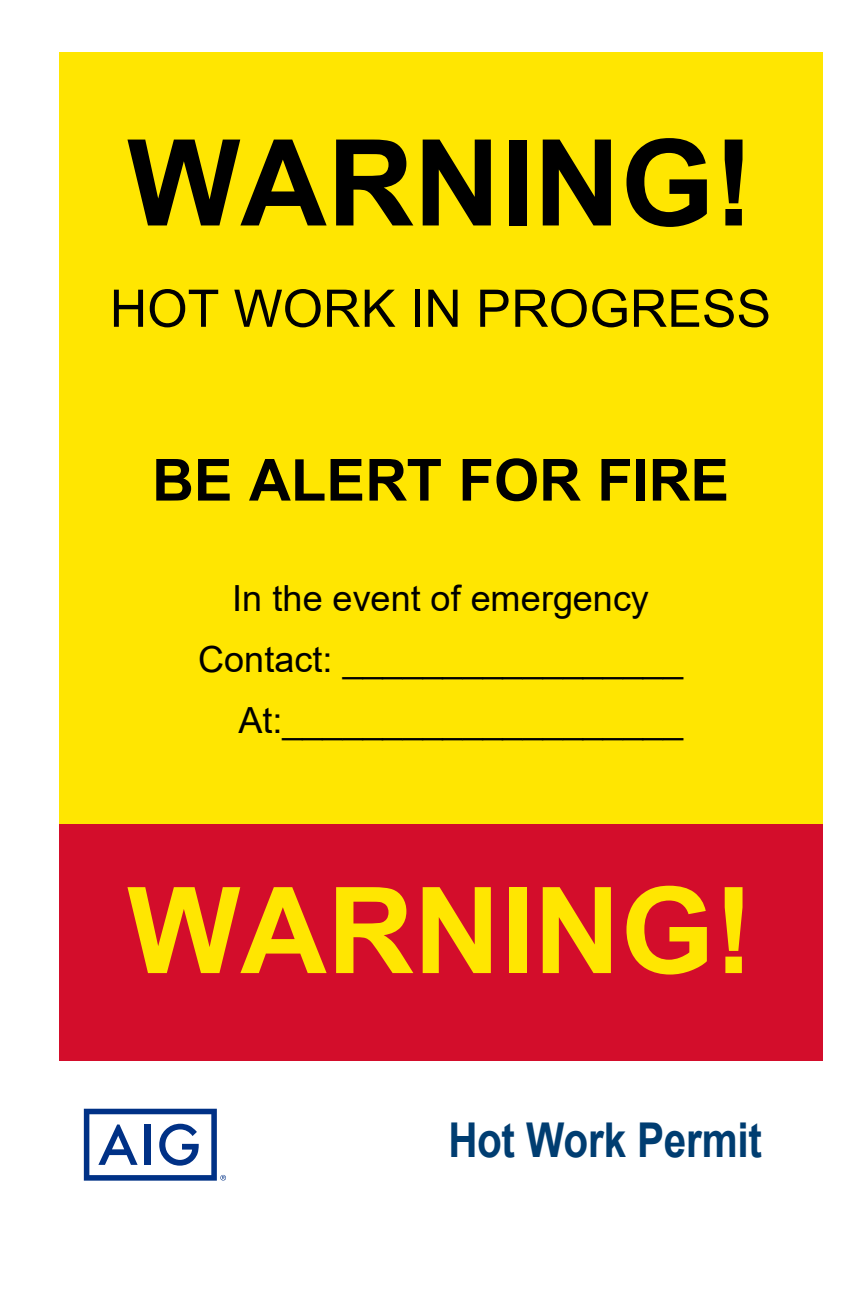
<style>
.page{position:relative;width:865px;height:1297px;background:#fff}
.page>*{position:absolute;margin:0;border:0;box-sizing:border-box;transform-origin:0 0}
.t1{font:700 120px "Arial";color:#000}
.t2{font:700 120px "Arial";color:#ffe601}
.t3{font:700 58px "Arial";color:#000}
.t4{font:51.8px "Arial";color:#000}
.t5{font:700 48px "Arial";letter-spacing:-.005em;color:#003d71;scale:.84 1}
.t6{font:36px "Arial";letter-spacing:.005em;color:#000}
</style>
<div class="page">
<div style="left:60px;top:823px;width:763px;height:237px;background:#d30d2b"></div>
<div style="left:60px;top:52px;width:763px;height:771px;background:#ffe601"></div>
<svg style="left:84px;top:1108px;width:142px;height:72px"></svg>
<p class="t1" style="left:127px;top:99px;width:628px">WARNING!</p>
<p class="t4" style="left:110px;top:273px;width:663px">HOT WORK IN PROGRESS</p>
<p class="t3" style="left:152px;top:439px;width:578px">BE ALERT FOR FIRE</p>
<p class="t6" style="left:232px;top:573px;width:418px">In the event of emergency</p>
<p class="t6" style="left:198px;top:634px;width:486px">Contact: _________________</p>
<p class="t6" style="left:238px;top:695px;width:446px">At:____________________</p>
<p class="t2" style="left:127px;top:846px;width:628px">WARNING!</p>
<p class="t5" style="left:448px;top:1106px;width:375px">Hot Work Permit</p>
</div>
